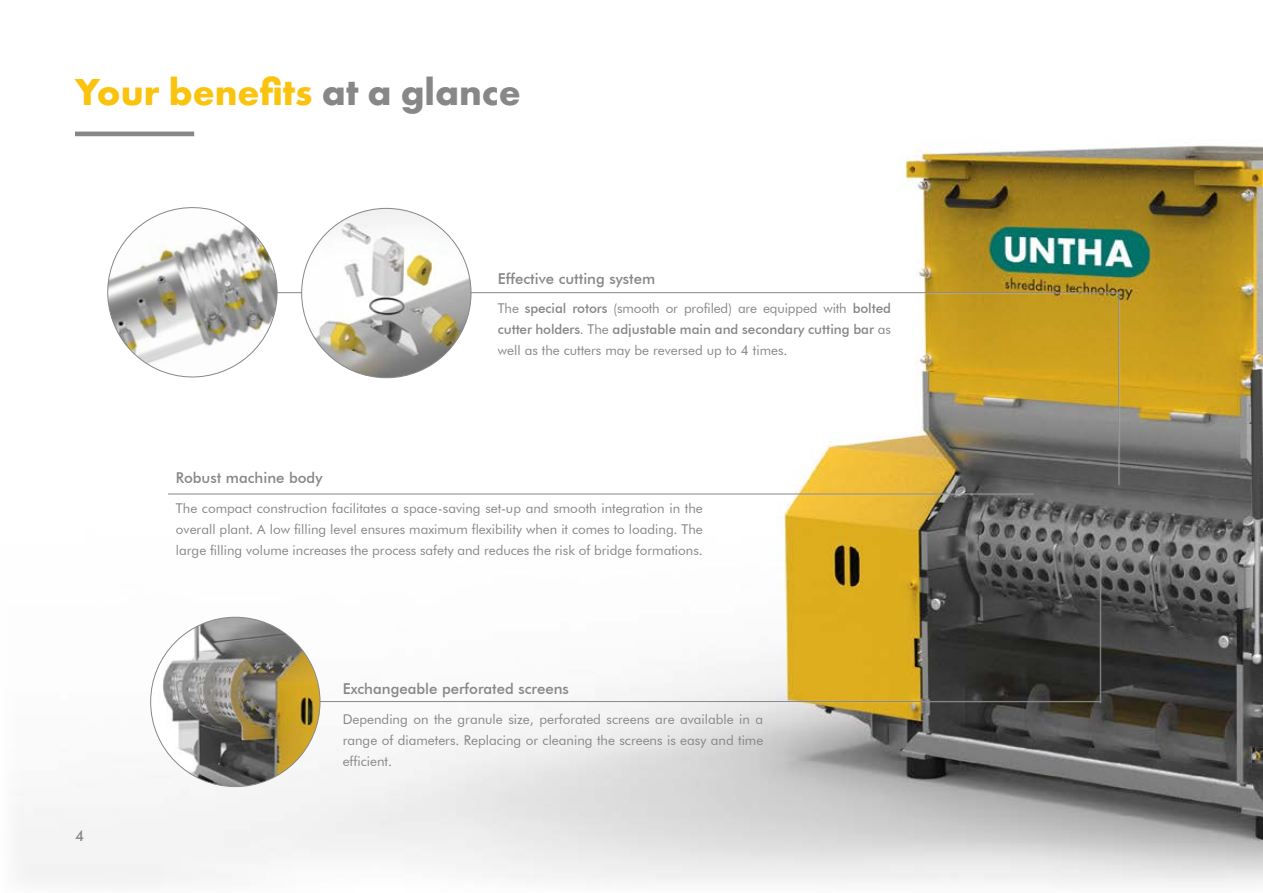
<style>
.page{position:relative;width:1263px;height:893px;background:#fff}
.page>*{position:absolute;margin:0;border:0;box-sizing:border-box;transform-origin:0 0}
.t1{font:700 39px "Futura PT";color:#fac30e}
.t2{font:500 15px "Futura BT";color:#878787}
.t3{font:13.5px/21px "Futura BT";color:#878787;text-align:justify}
.s1{color:#878787}
.s2{font-weight:500}
</style>
<div class="page">
<img style="left:20px;top:131px;width:1243px;height:753px">
<hr style="left:216px;top:700px;width:886px;height:3px;background:#fff;opacity:.4">
<hr style="left:216px;top:701px;width:885px;height:1px;background:#878787">
<hr style="left:262px;top:292px;width:858px;height:2px;background:#fff;opacity:.4">
<hr style="left:263px;top:292px;width:856px;height:1px;background:#878787">
<hr style="left:1118px;top:292px;width:2px;height:194px;background:#fff;opacity:.4">
<hr style="left:1118px;top:292px;width:1px;height:193px;background:#878787">
<hr style="left:167px;top:493px;width:866px;height:3px;background:#fff;opacity:.4">
<hr style="left:168px;top:494px;width:865px;height:1px;background:#878787">
<img style="left:302px;top:208px;width:169px;height:170px;border-radius:85px">
<img style="left:151px;top:617px;width:169px;height:170px;border-radius:85px">
<svg style="left:95px;top:195px;width:195px;height:194px"></svg>
<hr style="left:1099px;top:541px;width:3px;height:163px;background:#fff;opacity:.4">
<hr style="left:1100px;top:542px;width:1px;height:161px;background:#878787">
<hr style="left:75px;top:132px;width:119px;height:4px;background:#878787">
<h1 class="t1" style="left:75px;top:67px;width:447px">Your benefits <span class="s1">at a glance</span></h1>
<p class="t2" style="left:498px;top:269px;width:159px">Effective cutting system</p>
<p class="t3" style="left:498px;top:298px;width:394px">The <span class="s2">special rotors</span> (smooth or profiled) are equipped with <span class="s2">bolted cutter holders.</span> The <span class="s2">adjustable main and secondary cutting bar</span> as well as the cutters may be reversed up to 4 times.</p>
<p class="t2" style="left:176px;top:469px;width:148px">Robust machine body</p>
<p class="t3" style="left:176px;top:497px;width:528px">The compact construction facilitates a space-saving set-up and smooth integration in the overall plant. A low filling level ensures maximum flexibility when it comes to loading. The large filling volume increases the process safety and reduces the risk of bridge formations.</p>
<p class="t2" style="left:75px;top:826px;width:11px">4</p>
<p class="t2" style="left:343px;top:680px;width:228px">Exchangeable perforated screens</p>
<p class="t3" style="left:343px;top:708px;width:422px">Depending on the granule size, perforated screens are available in a range of diameters. Replacing or cleaning the screens is easy and time efficient.</p>
</div>
